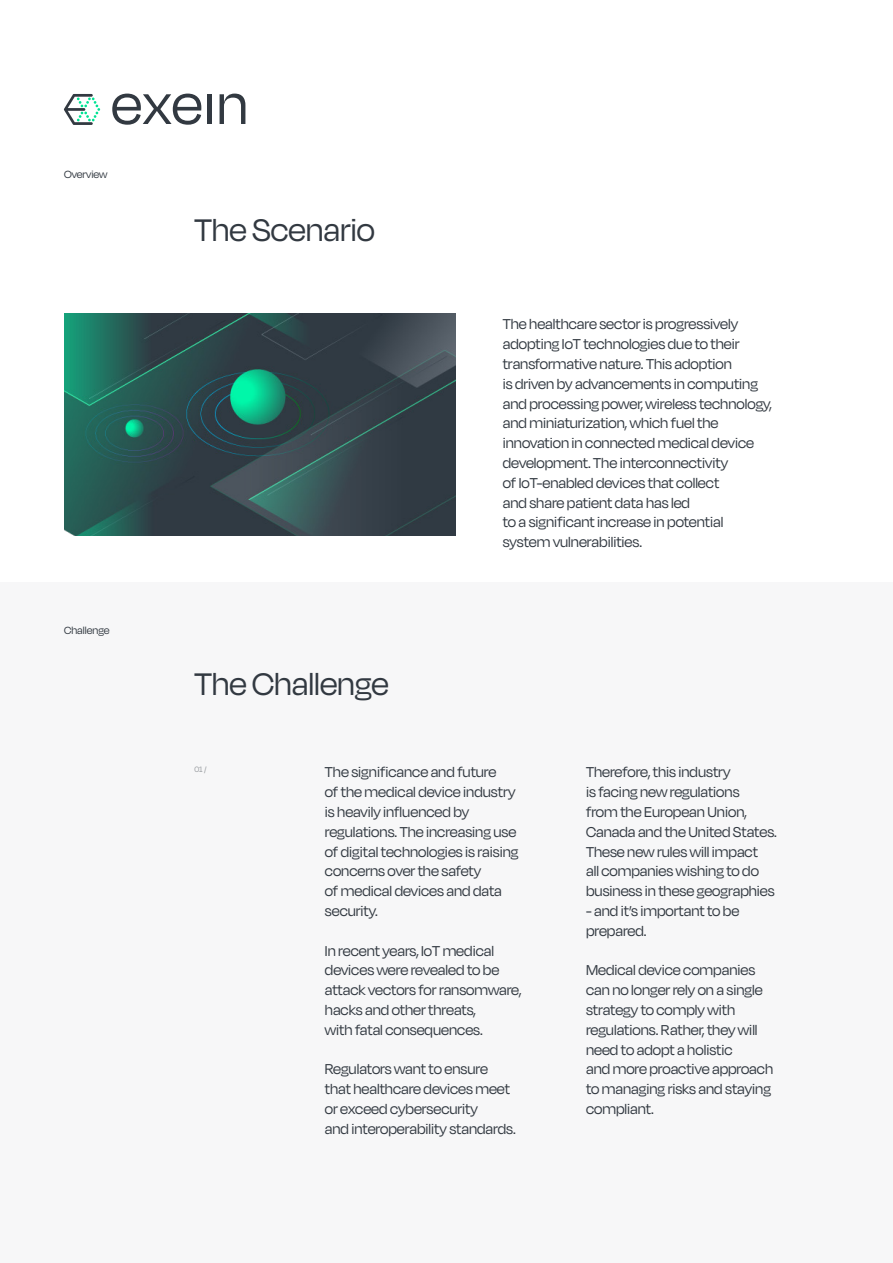
<style>
.page{position:relative;width:893px;height:1263px;background:#fff}
.page>*{position:absolute;margin:0;border:0;box-sizing:border-box;transform-origin:0 0}
.t1{font:36px "Degular Display";color:#323941}
.t2{font:16.5px/19.8px "Degular Display";color:#323941;text-align:justify}
.t3{font:12px "Degular Display";color:#323941}
.t4{font:9px "Degular Display";color:#989ca0}
</style>
<div class="page">
<svg style="left:112px;top:94px;width:89px;height:31px"></svg>
<div style="left:207px;top:94px;width:5px;height:30px;background:#323941"></div>
<svg style="left:220px;top:94px;width:25px;height:30px"></svg>
<svg style="left:64px;top:94px;width:36px;height:31px"></svg>
<div style="left:0;top:583px;width:893px;height:680px;background:#f7f7f8"></div>
<img style="left:64px;top:313px;width:391px;height:223px">
<p class="t3" style="left:64px;top:168px;width:45px">Overview</p>
<p class="t3" style="left:64px;top:623px;width:47px">Challenge</p>
<p class="t1" style="left:194px;top:209px;width:182px">The Scenario</p>
<p class="t1" style="left:194px;top:664px;width:196px">The Challenge</p>
<p class="t2" style="left:503px;top:314px;width:238px">The healthcare sector is progressively adopting IoT technologies due to their transformative nature. This adoption</p>
<p class="t2" style="left:503px;top:373px;width:270px;text-align:left">is driven by advancements in computing and processing power, wireless technology, and miniaturization, which fuel the innovation in connected medical device development. The interconnectivity</p>
<p class="t2" style="left:503px;top:472px;width:218px">of IoT-enabled devices that collect</p>
<p class="t2" style="left:503px;top:492px;width:189px">and share patient data has led</p>
<p class="t2" style="left:503px;top:512px;width:222px">to a significant increase in potential</p>
<p class="t2" style="left:503px;top:532px;width:141px">system vulnerabilities.</p>
<p class="t4" style="left:194px;top:764px;width:14px">01 /</p>
<p class="t2" style="left:325px;top:762px;width:173px">The significance and future</p>
<p class="t2" style="left:325px;top:782px;width:192px">of the medical device industry</p>
<p class="t2" style="left:325px;top:801px;width:146px">is heavily influenced by</p>
<p class="t2" style="left:325px;top:821px;width:193px">regulations. The increasing use</p>
<p class="t2" style="left:325px;top:841px;width:195px">of digital technologies is raising</p>
<p class="t2" style="left:325px;top:861px;width:158px">concerns over the safety</p>
<p class="t2" style="left:325px;top:881px;width:178px">of medical devices and data</p>
<p class="t2" style="left:325px;top:900px;width:54px">security.</p>
<p class="t2" style="left:325px;top:940px;width:171px">In recent years, IoT medical</p>
<p class="t2" style="left:325px;top:960px;width:176px">devices were revealed to be</p>
<p class="t2" style="left:325px;top:980px;width:198px">attack vectors for ransomware,</p>
<p class="t2" style="left:325px;top:999px;width:152px">hacks and other threats,</p>
<p class="t2" style="left:325px;top:1019px;width:159px">with fatal consequences.</p>
<p class="t2" style="left:325px;top:1059px;width:164px">Regulators want to ensure</p>
<p class="t2" style="left:325px;top:1079px;width:187px">that healthcare devices meet</p>
<p class="t2" style="left:325px;top:1098px;width:154px">or exceed cybersecurity</p>
<p class="t2" style="left:325px;top:1118px;width:192px">and interoperability standards.</p>
<p class="t2" style="left:586px;top:762px;width:146px">Therefore, this industry</p>
<p class="t2" style="left:586px;top:782px;width:155px">is facing new regulations</p>
<p class="t2" style="left:586px;top:801px;width:162px">from the European Union,</p>
<p class="t2" style="left:586px;top:821px;width:192px">Canada and the United States.</p>
<p class="t2" style="left:586px;top:841px;width:173px">These new rules will impact</p>
<p class="t2" style="left:586px;top:861px;width:174px">all companies wishing to do</p>
<p class="t2" style="left:586px;top:881px;width:190px">business in these geographies</p>
<p class="t2" style="left:586px;top:900px;width:155px">- and it’s important to be</p>
<p class="t2" style="left:586px;top:920px;width:62px">prepared.</p>
<p class="t2" style="left:586px;top:960px;width:171px">Medical device companies</p>
<p class="t2" style="left:586px;top:980px;width:178px">can no longer rely on a single</p>
<p class="t2" style="left:586px;top:999px;width:151px">strategy to comply with</p>
<p class="t2" style="left:586px;top:1019px;width:173px">regulations. Rather, they will</p>
<p class="t2" style="left:586px;top:1039px;width:148px">need to adopt a holistic</p>
<p class="t2" style="left:586px;top:1059px;width:189px">and more proactive approach</p>
<p class="t2" style="left:586px;top:1079px;width:186px">to managing risks and staying</p>
<p class="t2" style="left:586px;top:1098px;width:69px">compliant.</p>
</div>
